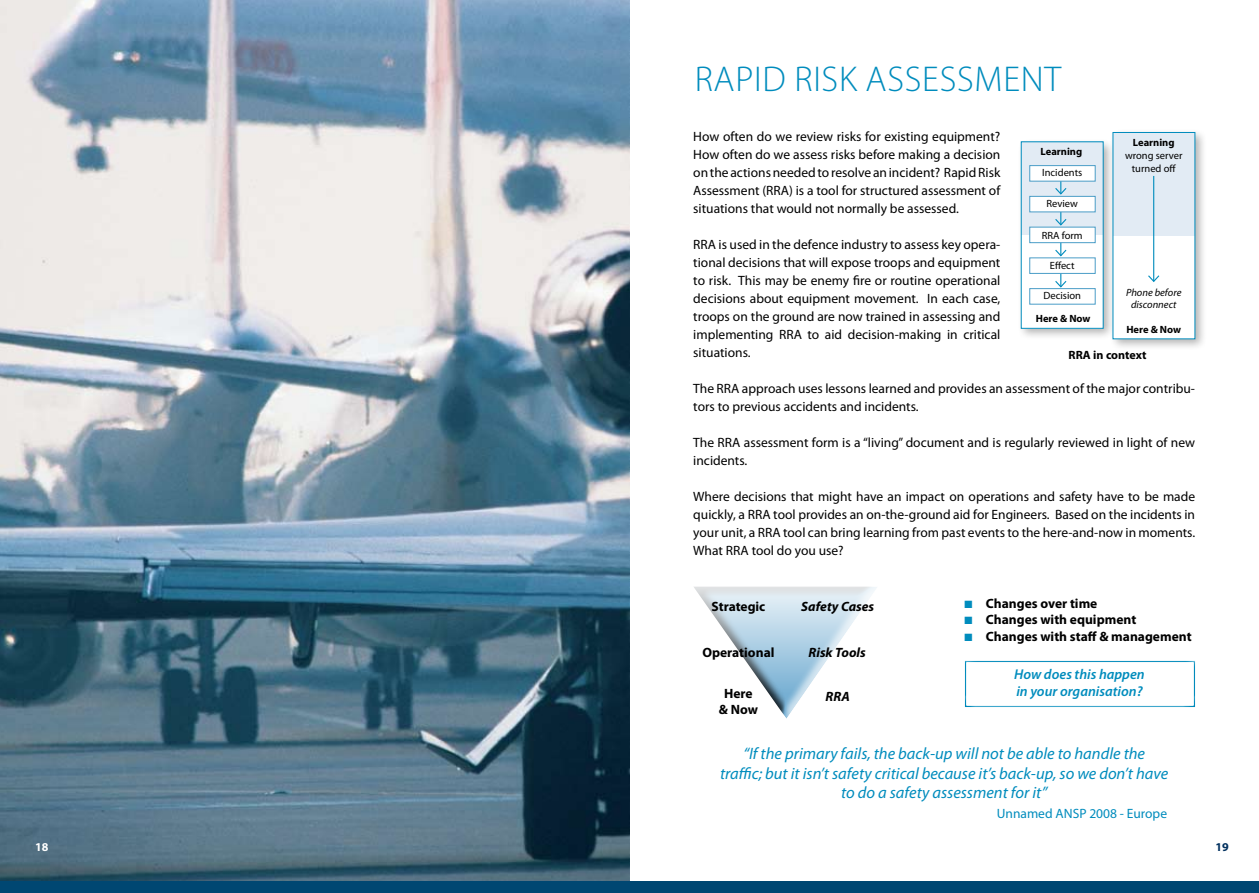
<style>
.page{position:relative;width:1259px;height:893px;background:#fff}
.page>*{position:absolute;margin:0;border:0;box-sizing:border-box;transform-origin:0 0}
.t1{font:300 36px "Myriad Pro";color:#008cbd}
.t2{font:italic 16.5px/19.5px "Myriad Pro";color:#008cbd;text-align:center}
.t3{font:italic 600 14.25px/17.1px "Myriad Pro";color:#008cbd}
.t4{font:13.5px/18px "Myriad Pro";color:#000;text-align:justify}
.t5{font:700 13.5px/16.2px "Myriad Pro";color:#000;text-align:center}
.t6{font:italic 700 13.5px "Myriad Pro";color:#000}
.t7{font:13.5px "Myriad Pro";color:#008cbd}
.t8{font:700 12px "Myriad Pro";color:#000}
.t9{font:700 12px "Myriad Pro";color:#00305e}
.t10{font:700 12px "Myriad Pro";color:#fff}
.t11{font:10.5px/12.6px "Myriad Pro";color:#000;text-align:center}
.t12{font:700 10.5px "Myriad Pro";color:#000}
.t13{font:italic 10.5px/12.6px "Myriad Pro";color:#000;text-align:center}
.s1{color:#008cbd}
</style>
<div class="page">
<img style="left:0;top:0;width:629px;height:882px">
<div style="left:1017px;top:138px;width:104px;height:210px;background:#000;opacity:.3"></div>
<div style="left:1021px;top:142px;width:82px;height:186px;background:#fff"></div>
<div style="left:1109px;top:129px;width:104px;height:228px;background:#000;opacity:.3"></div>
<div style="left:1113px;top:133px;width:82px;height:206px;background:#fff"></div>
<div style="left:962px;top:659px;width:234px;height:49px;background:#000;opacity:.75"></div>
<div style="left:692px;top:585px;width:186px;height:135px;background:#000;opacity:.75"></div>
<div style="left:1021px;top:142px;width:82px;height:93px;background:#e2ebf4"></div>
<div style="left:1113px;top:133px;width:82px;height:102px;background:#e2ebf4"></div>
<div style="left:1029px;top:288px;width:66px;height:17px;background:#fff;border:1px solid #4b9dc7"></div>
<svg style="left:1054px;top:182px;width:13px;height:14px"></svg>
<svg style="left:1054px;top:212px;width:13px;height:14px"></svg>
<hr style="left:1153px;top:176px;width:1px;height:105px;background:#008cbd">
<svg style="left:1148px;top:274px;width:12px;height:8px"></svg>
<svg style="left:1054px;top:243px;width:13px;height:14px"></svg>
<svg style="left:1055px;top:274px;width:12px;height:14px"></svg>
<div style="left:1029px;top:227px;width:66px;height:16px;background:#fff;border:1px solid #4b9dc7"></div>
<div style="left:1029px;top:257px;width:66px;height:17px;background:#fff;border:1px solid #4b9dc7"></div>
<div style="left:1029px;top:196px;width:66px;height:16px;background:#fff;border:1px solid #4b9dc7"></div>
<div style="left:1029px;top:165px;width:66px;height:17px;background:#fff;border:1px solid #4b9dc7"></div>
<div style="left:1021px;top:141px;width:82px;height:188px;border:1px solid #008cbd"></div>
<div style="left:0;top:882px;width:1259px;height:11px;background:#004772"></div>
<p class="t10" style="left:35px;top:840px;width:15px">18</p>
<h1 class="t1" style="left:694px;top:59px;width:38px">RAPID</h1>
<h1 class="t1" style="left:794px;top:59px;width:114px">RISK ASSESSMENT</h1>
<p class="t4" style="left:693px;top:128px;width:309px">How often do we review risks for existing equipment?<br>How often do we assess risks before making a decision on the actions needed to resolve an incident? Rapid Risk Assessment (RRA) is a tool for structured assessment of situations that would not normally be assessed.</p>
<p class="t4" style="left:693px;top:236px;width:309px">RRA is used in the defence industry to assess key opera&shy;tional decisions that will expose troops and equipment to risk. This may be enemy fire or routine operational decisions about equipment movement. In each case, troops on the ground are now trained in assessing and implementing RRA to aid decision-making in critical situations.</p>
<p class="t4" style="left:693px;top:380px;width:503px">The RRA approach uses lessons learned and provides an assessment of the major contribu&shy;tors to previous accidents and incidents.</p>
<p class="t4" style="left:693px;top:434px;width:503px">The RRA assessment form is a “living” document and is regularly reviewed in light of new incidents.</p>
<p class="t4" style="left:693px;top:488px;width:503px">Where decisions that might have an impact on operations and safety have to be made quickly, a RRA tool provides an on-the-ground aid for Engineers. Based on the incidents in your unit, a RRA tool can bring learning from past events to the here-and-now in moments.<br>What RRA tool do you use?</p>
<p class="t12" style="left:1133px;top:137px;width:43px">Learning</p>
<p class="t11" style="left:1125px;top:149px;width:59px">wrong server turned off</p>
<p class="t12" style="left:1040px;top:145px;width:43px">Learning</p>
<p class="t11" style="left:1042px;top:167px;width:42px">Incidents</p>
<p class="t11" style="left:1046px;top:198px;width:33px">Review</p>
<p class="t11" style="left:1041px;top:229px;width:42px">RRA form</p>
<p class="t11" style="left:1050px;top:259px;width:26px">Effect</p>
<p class="t13" style="left:1126px;top:286px;width:57px">Phone before disconnect</p>
<p class="t11" style="left:1043px;top:290px;width:39px">Decision</p>
<p class="t12" style="left:1035px;top:313px;width:56px">Here &amp; Now</p>
<p class="t12" style="left:1126px;top:323px;width:56px">Here &amp; Now</p>
<p class="t8" style="left:1068px;top:348px;width:79px">RRA in context</p>
<p class="t5" style="left:711px;top:598px;width:55px">Strategic</p>
<p class="t6" style="left:801px;top:599px;width:75px">Safety Cases</p>
<p class="t5" style="left:702px;top:644px;width:74px">Operational</p>
<p class="t6" style="left:808px;top:645px;width:59px">Risk Tools</p>
<p class="t5" style="left:719px;top:685px;width:41px">Here &amp; Now</p>
<p class="t6" style="left:825px;top:689px;width:26px">RRA</p>
<p class="t5" style="left:964px;top:596px;width:134px"><span class="s1">■</span> Changes over time</p>
<p class="t5" style="left:964px;top:612px;width:173px"><span class="s1">■</span> Changes with equipment</p>
<p class="t5" style="left:964px;top:628px;width:229px"><span class="s1">■</span> Changes with staff &amp; management</p>
<p class="t3" style="left:1014px;top:666px;width:132px">How does this happen in your organisation?</p>
<p class="t2" style="left:720px;top:744px;width:450px">“If the primary fails, the back-up will not be able to handle the<br>traffic; but it isn’t safety critical because it’s back-up, so we don’t have to do a safety assessment for it”</p>
<p class="t7" style="left:996px;top:806px;width:172px">Unnamed ANSP 2008 - Europe</p>
<p class="t9" style="left:1215px;top:840px;width:15px">19</p>
</div>
